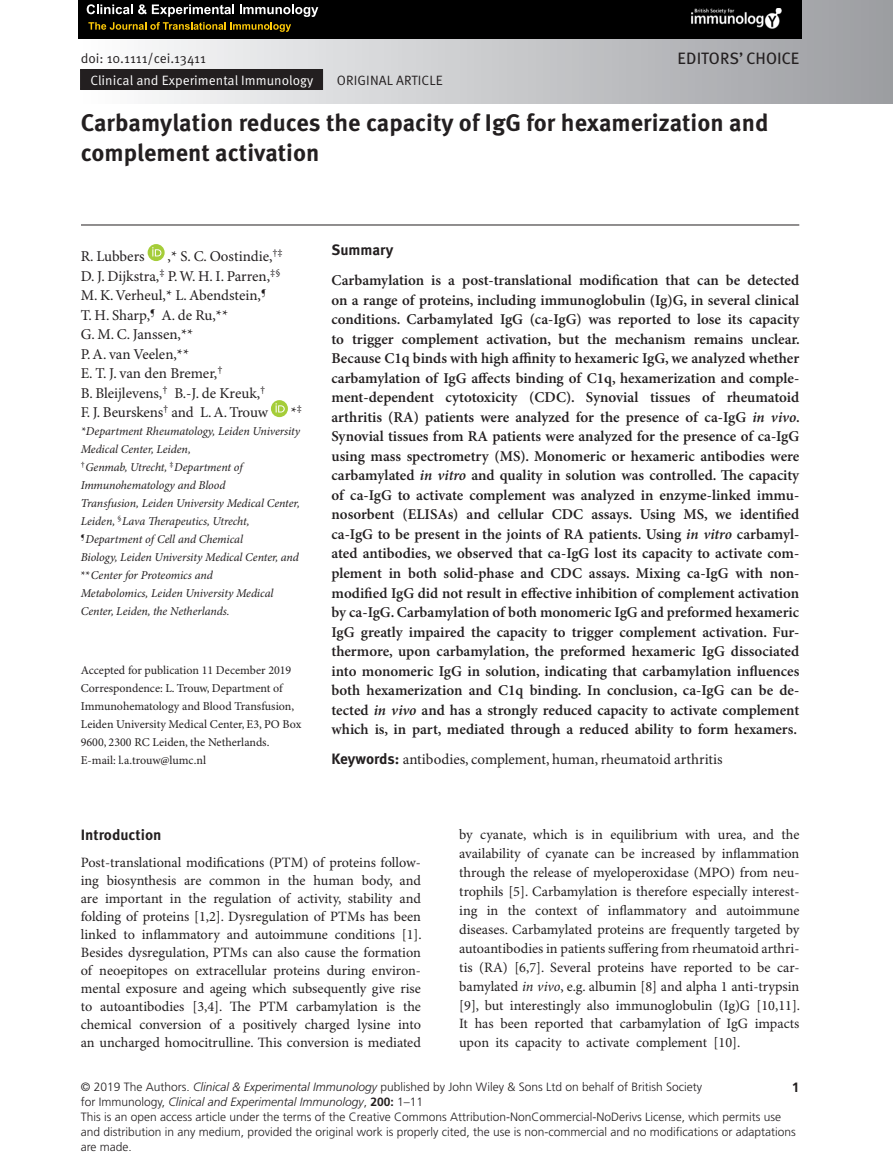
<style>
.page{position:relative;width:893px;height:1174px;background:#fff}
.page>*{position:absolute;margin:0;border:0;box-sizing:border-box;transform-origin:0 0}
.t1{font:700 24px/30px "Meta Pro";color:#231f20}
.t2{font:16.5px "Meta Plus";color:#231f20}
.t3{font:600 15px/19.5px "Minion Pro";color:#231f20;text-align:justify}
.t4{font:15px/19.5px "Minion Pro";letter-spacing:-.005em;color:#231f20}
.t5{font:700 15px "Meta Pro";color:#231f20}
.t6{font:14.25px/18.9px "Minion Pro";letter-spacing:-.005em;color:#231f20;text-align:justify}
.t7{font:13.5px "Meta Pro";color:#231f20}
.t8{font:13.5px "Meta Pro";color:#fff}
.t9{font:700 13.5px "Frutiger LT Std";color:#231f20}
.t10{font:300 12px/15px "Frutiger LT Std";color:#231f20}
.t11{font:italic 12px/18px "Minion Pro";letter-spacing:-.005em;color:#231f20}
.t12{font:12px/18px "Minion Pro";color:#231f20}
.s1{font-style:normal}
.s2{font-style:italic}
.s3{font-family:"Meta Pro";font-weight:700}
.s4{font-weight:700}
</style>
<div class="page">
<div style="left:0;top:0;width:893px;height:104px;background:linear-gradient(to right,#fff,#9b9da1)"></div>
<svg style="left:148px;top:244px;width:17px;height:17px"></svg>
<svg style="left:152px;top:247px;width:9px;height:9px"></svg>
<div style="left:271px;top:400px;width:17px;height:17px;background:#a5cd39;border-radius:50%"></div>
<svg style="left:275px;top:403px;width:10px;height:9px"></svg>
<hr style="left:81px;top:225px;width:718px;height:1px;background:#231f20">
<div style="left:81px;top:70px;width:241px;height:19px;background:#231f20"></div>
<div style="left:80px;top:69px;width:243px;height:21px;border:2px solid #231f20"></div>
<div style="left:78px;top:0;width:724px;height:39px;background:#000"></div>
<svg style="left:87px;top:4px;width:231px;height:28px"></svg>
<img style="left:691px;top:8px;width:90px;height:20px">
<p class="t7" style="left:81px;top:50px;width:127px">doi: 10.1111/cei.13411</p>
<p class="t2" style="left:678px;top:48px;width:123px">EDITORS’ CHOICE</p>
<p class="t8" style="left:91px;top:71px;width:224px">Clinical and Experimental Immunology</p>
<p class="t7" style="left:337px;top:71px;width:106px">Ori gi nal Article</p>
<h1 class="t1" style="left:81px;top:108px;width:689px">Carbamylation reduces the capacity of IgG for hexamerization and complement activation</h1>
<p class="t4" style="left:81px;top:247px;width:203px;text-indent:87px">,* S. C. Oostindie,<sup>†‡<br></sup>D. J. Dijkstra,<sup>‡</sup> P. W. H. I. Parren,<sup>‡§<br></sup>M. K. Verheul,* L. Abendstein,<sup>¶<br></sup>T. H. Sharp,<sup>¶</sup> A. de Ru,**<br>G. M. C. Janssen,**<br>P. A. van Veelen,**<br>E. T. J. van den Bremer,<sup>†<br></sup>B. Bleijlevens,<sup>†</sup> B.-J. de Kreuk,<sup>†<br></sup>F. J. Beurskens<sup>†</sup> and L. A. Trouw</p>
<p class="t4" style="left:81px;top:247px;width:65px">R. Lubbers</p>
<p class="t4" style="left:291px;top:403px;width:13px">*<sup>‡</sup></p>
<p class="t11" style="left:81px;top:423px;width:221px">*Department Rheumatology, Leiden University Medical Center, Leiden,<br><sup>†</sup>Genmab, Utrecht, <sup>‡</sup>Department of Immunohematology and Blood<br>Transfusion, Leiden University Medical Center, Leiden, <sup>§</sup>Lava Therapeutics, Utrecht, <sup>¶</sup>Department of Cell and Chemical<br>Biology, Leiden University Medical Center, and <span class="s1">**</span>Center for Proteomics and<br>Metabolomics, Leiden University Medical Center, Leiden, the Netherlands.</p>
<p class="t12" style="left:81px;top:661px;width:222px">Accepted for publication 11 December 2019<br>Correspondence: L. Trouw, Department of Immunohematology and Blood Transfusion, Leiden University Medical Center, E3, PO Box 9600, 2300 RC Leiden, the Netherlands.<br>E-mail: l.a.trouw@lumc.nl</p>
<p class="t5" style="left:332px;top:241px;width:63px">Summary</p>
<p class="t3" style="left:331px;top:271px;width:470px">Carbamylation is a post-translational modification that can be detected on a range of proteins, including immunoglobulin (Ig)G, in several clinical conditions. Carbamylated IgG (ca-IgG) was reported to lose its capacity to trigger complement activation, but the mechanism remains unclear.<br>Because C1q binds with high affinity to hexameric IgG, we analyzed whether carbamylation of IgG affects binding of C1q, hexamerization and comple&shy;ment-dependent cytotoxicity (CDC). Synovial tissues of rheumatoid arthritis (RA) patients were analyzed for the presence of ca-IgG <span class="s2">in vivo</span>.<br>Synovial tissues from RA patients were analyzed for the presence of ca-IgG using mass spectrometry (MS). Monomeric or hexameric antibodies were carbamylated <span class="s2">in vitro</span> and quality in solution was controlled. The capacity of ca-IgG to activate complement was analyzed in enzyme-linked immu&shy;nosorbent (ELISAs) and cellular CDC assays. Using MS, we identified ca-IgG to be present in the joints of RA patients. Using <span class="s2">in vitro</span> carbamyl&shy;ated antibodies, we observed that ca-IgG lost its capacity to activate com&shy;plement in both solid-phase and CDC assays. Mixing ca-IgG with non&shy;modified IgG did not result in effective inhibition of complement activation by ca-IgG. Carbamylation of both monomeric IgG and preformed hexameric IgG greatly impaired the capacity to trigger complement activation. Fur&shy;thermore, upon carbamylation, the preformed hexameric IgG dissociated into monomeric IgG in solution, indicating that carbamylation influences both hexamerization and C1q binding. In conclusion, ca-IgG can be de&shy;tected <span class="s2">in vivo</span> and has a strongly reduced capacity to activate complement which is, in part, mediated through a reduced ability to form hexamers.</p>
<p class="t4" style="left:331px;top:750px;width:393px"><span class="s3">Keywords:</span> antibodies, complement, human, rheumatoid arthritis</p>
<p class="t5" style="left:81px;top:825px;width:82px">Introduction</p>
<p class="t6" style="left:81px;top:853px;width:342px;line-height:18px">Post-translational modifications (PTM) of proteins follow&shy;ing biosynthesis are common in the human body, and are important in the regulation of activity, stability and folding of proteins [1,2]. Dysregulation of PTMs has been linked to inflammatory and autoimmune conditions [1].<br>Besides dysregulation, PTMs can also cause the formation of neoepitopes on extracellular proteins during environ&shy;mental exposure and ageing which subsequently give rise to autoantibodies [3,4]. The PTM carbamylation is the chemical conversion of a positively charged lysine into an uncharged homocitrulline. This conversion is mediated</p>
<p class="t6" style="left:459px;top:825px;width:342px">by cyanate, which is in equilibrium with urea, and the availability of cyanate can be increased by inflammation through the release of myeloperoxidase (MPO) from neu&shy;trophils [5]. Carbamylation is therefore especially interest&shy;ing in the context of inflammatory and autoimmune diseases. Carbamylated proteins are frequently targeted by autoantibodies in patients suffering from rheumatoid arthri&shy;tis (RA) [6,7]. Several proteins have reported to be car&shy;bamylated <span class="s2">in vivo</span>, e.g. albumin [8] and alpha 1 anti-trypsin [9], but interestingly also immunoglobulin (Ig)G [10,11].<br>It has been reported that carbamylation of IgG impacts upon its capacity to activate complement [10].</p>
<p class="t10" style="left:81px;top:1079px;width:623px">© 2019 The Authors. <span class="s2">Clinical &amp; Experimental Immunology</span> published by John Wiley &amp; Sons Ltd on behalf of British Society for Immunology, <span class="s2">Clinical and Experimental Immunology</span>, <span class="s4">200:</span> 1–11</p>
<p class="t9" style="left:792px;top:1079px;width:9px">1</p>
<p class="t10" style="left:81px;top:1109px;width:716px">This is an open access article under the terms of the Creative Commons Attribution-NonCommercial-NoDerivs License, which permits use and distribution in any medium, provided the original work is properly cited, the use is non-commercial and no modifications or adaptations are made.</p>
</div>
